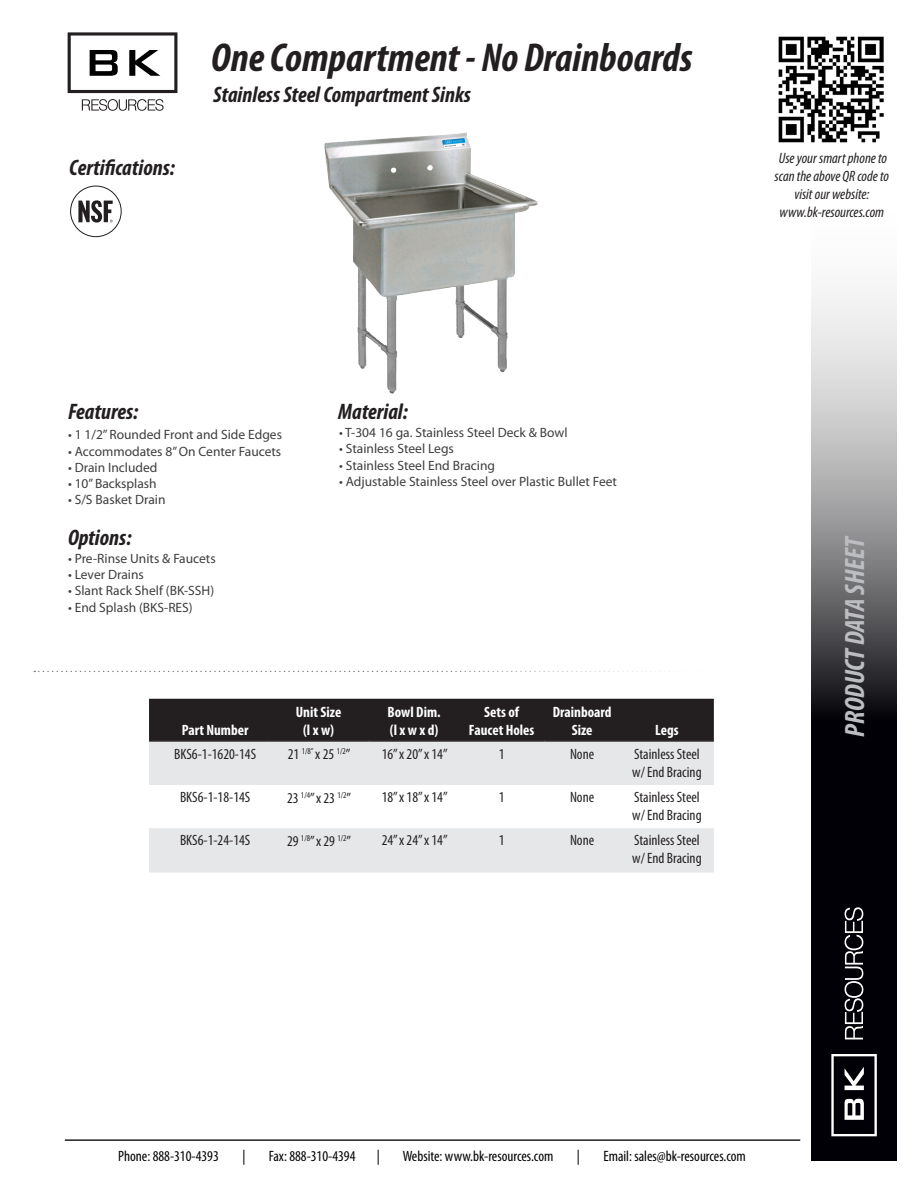
<style>
.page{position:relative;width:918px;height:1188px;background:#fff}
.page>*{position:absolute;margin:0;border:0;box-sizing:border-box;transform-origin:0 0}
.t1{font:italic 700 condensed 40.5px "Myriad Pro";color:#231f20}
.t2{font:italic 700 condensed 28.05px "Myriad Pro";letter-spacing:-.005em;color:#bcbdc0}
.t3{font:italic 700 condensed 22.5px "Myriad Pro";color:#231f20}
.t4{font:condensed 15px "Myriad Pro";color:#231f20}
.t5{font:condensed 15px "Myriad Pro";color:#000001}
.t6{font:italic condensed 15px/18px "Myriad Pro";color:#231f20;text-align:center}
.t7{font:700 condensed 15px/18px "Myriad Pro";color:#fff}
.t8{font:13.5px "Myriad Pro";color:#3e3e3f}
.t9{font:condensed 8.7px "Myriad Pro";color:#231f20}
.s1{font-size:15px}
</style>
<div class="page">
<svg style="left:811px;top:292px;width:86px;height:869px;background:#505054"></svg>
<svg style="left:845px;top:907px;width:18px;height:132px"></svg>
<svg style="left:831px;top:1054px;width:46px;height:82px"></svg>
<img style="left:779px;top:37px;width:105px;height:105px">
<hr style="left:65px;top:1139px;width:735px;height:2px;background:#231f20">
<svg style="left:34px;top:671px;width:631px;height:1px"></svg>
<svg style="left:82px;top:99px;width:82px;height:12px"></svg>
<svg style="left:68px;top:32px;width:109px;height:61px"></svg>
<div style="left:70px;top:186px;width:52px;height:51px;border:1px solid #231f20;border-radius:50%"></div>
<svg style="left:78px;top:200px;width:35px;height:23px"></svg>
<div style="left:149px;top:699px;width:565px;height:41px;background:#231f20"></div>
<svg style="left:149px;top:742px;width:565px;height:131px;fill:#e6e7e9"></svg>
<hr style="left:149px;top:740px;width:119px;height:1px;background:#231f20">
<hr style="left:149px;top:741px;width:119px;height:1px;background:#231f20">
<hr style="left:268px;top:740px;width:101px;height:1px;background:#231f20">
<hr style="left:268px;top:741px;width:101px;height:1px;background:#231f20">
<hr style="left:369px;top:740px;width:90px;height:1px;background:#231f20">
<hr style="left:369px;top:741px;width:90px;height:1px;background:#231f20">
<hr style="left:459px;top:740px;width:85px;height:1px;background:#231f20">
<hr style="left:459px;top:741px;width:85px;height:1px;background:#231f20">
<hr style="left:544px;top:740px;width:76px;height:1px;background:#231f20">
<hr style="left:544px;top:741px;width:76px;height:1px;background:#231f20">
<hr style="left:620px;top:740px;width:94px;height:1px;background:#231f20">
<hr style="left:620px;top:741px;width:94px;height:1px;background:#231f20">
<img style="left:324px;top:133px;width:136px;height:236px">
<p class="t3" style="left:69px;top:153px;width:107px">Certifications:</p>
<p class="t1" style="left:211px;top:32px;width:483px">One Compartment - No Drainboards</p>
<p class="t3" style="left:213px;top:80px;width:259px">Stainless Steel Compartment Sinks</p>
<p class="t6" style="left:775px;top:149px;width:116px">Use your smart phone to scan the above QR code to visit our website: www.bk-resources.com</p>
<p class="t3" style="left:68px;top:397px;width:72px">Features:</p>
<p class="t8" style="left:68px;top:427px;width:215px">• 1 1/2” Rounded Front and Side Edges</p>
<p class="t8" style="left:68px;top:443px;width:215px">• Accommodates 8” On Center Faucets</p>
<p class="t8" style="left:68px;top:459px;width:91px">• Drain Included</p>
<p class="t8" style="left:68px;top:475px;width:90px">• 10” Backsplash</p>
<p class="t8" style="left:68px;top:491px;width:99px">• S/S Basket Drain</p>
<p class="t3" style="left:68px;top:523px;width:65px">Options:</p>
<p class="t8" style="left:68px;top:550px;width:149px">• Pre-Rinse Units &amp; Faucets</p>
<p class="t8" style="left:68px;top:566px;width:77px">• Lever Drains</p>
<p class="t8" style="left:68px;top:583px;width:148px">• Slant Rack Shelf (BK-SSH)</p>
<p class="t8" style="left:68px;top:599px;width:126px">• End Splash (BKS-RES)</p>
<p class="t3" style="left:338px;top:397px;width:71px">Material:</p>
<p class="t8" style="left:339px;top:424px;width:230px">• T-304 16 ga. Stainless Steel Deck &amp; Bowl</p>
<p class="t8" style="left:339px;top:441px;width:116px">• Stainless Steel Legs</p>
<p class="t8" style="left:339px;top:457px;width:158px">• Stainless Steel End Bracing</p>
<p class="t8" style="left:339px;top:473px;width:280px">• Adjustable Stainless Steel over Plastic Bullet Feet</p>
<p class="t7" style="left:182px;top:721px;width:68px">Part Number</p>
<p class="t7" style="left:296px;top:703px;width:47px">Unit Size</p>
<p class="t7" style="left:303px;top:721px;width:33px">(l x w)</p>
<p class="t7" style="left:388px;top:703px;width:55px">Bowl Dim. (l x w x d)</p>
<p class="t7" style="left:484px;top:703px;width:36px">Sets of</p>
<p class="t7" style="left:469px;top:721px;width:67px">Faucet Holes</p>
<p class="t7" style="left:553px;top:703px;width:60px">Drainboard</p>
<p class="t7" style="left:572px;top:721px;width:22px">Size</p>
<p class="t7" style="left:655px;top:721px;width:25px">Legs</p>
<p class="t4" style="left:174px;top:744px;width:83px">BKS6-1-1620-14S</p>
<p class="t9" style="left:288px;top:746px;width:64px"><span class="s1">21</span> 1/8” <span class="s1">x 25</span> 1/2<span class="s1">”</span></p>
<p class="t4" style="left:382px;top:744px;width:67px">16” x 20” x 14”</p>
<p class="t4" style="left:499px;top:744px;width:7px">1</p>
<p class="t4" style="left:570px;top:744px;width:26px">None</p>
<p class="t4" style="left:634px;top:744px;width:67px">Stainless Steel</p>
<p class="t4" style="left:632px;top:762px;width:71px">w/ End Bracing</p>
<p class="t4" style="left:180px;top:788px;width:72px">BKS6-1-18-14S</p>
<p class="t4" style="left:287px;top:789px;width:66px">23 <sup>1/4</sup>” x 23 <sup>1/2</sup>”</p>
<p class="t4" style="left:382px;top:788px;width:67px">18” x 18” x 14”</p>
<p class="t4" style="left:499px;top:788px;width:7px">1</p>
<p class="t4" style="left:570px;top:788px;width:26px">None</p>
<p class="t4" style="left:634px;top:788px;width:67px">Stainless Steel</p>
<p class="t4" style="left:632px;top:806px;width:71px">w/ End Bracing</p>
<p class="t4" style="left:180px;top:831px;width:72px">BKS6-1-24-14S</p>
<p class="t4" style="left:287px;top:832px;width:66px">29 <sup>1/8</sup>” x 29 <sup>1/2</sup>”</p>
<p class="t4" style="left:382px;top:831px;width:67px">24” x 24” x 14”</p>
<p class="t4" style="left:499px;top:831px;width:7px">1</p>
<p class="t4" style="left:570px;top:831px;width:26px">None</p>
<p class="t4" style="left:634px;top:831px;width:67px">Stainless Steel</p>
<p class="t4" style="left:632px;top:849px;width:71px">w/ End Bracing</p>
<h2 class="t2" style="left:837px;top:737px;width:203px;rotate:-90deg">PRODUCT DATA SHEET</h2>
<p class="t5" style="left:118px;top:1147px;width:102px">Phone: 888-310-4393</p>
<p class="t5" style="left:242px;top:1147px;width:5px">|</p>
<p class="t5" style="left:269px;top:1147px;width:88px">Fax: 888-310-4394</p>
<p class="t5" style="left:377px;top:1147px;width:5px">|</p>
<p class="t5" style="left:403px;top:1147px;width:152px">Website: www.bk-resources.com</p>
<p class="t5" style="left:577px;top:1147px;width:5px">|</p>
<p class="t5" style="left:604px;top:1147px;width:144px">Email: sales@bk-resources.com</p>
</div>
